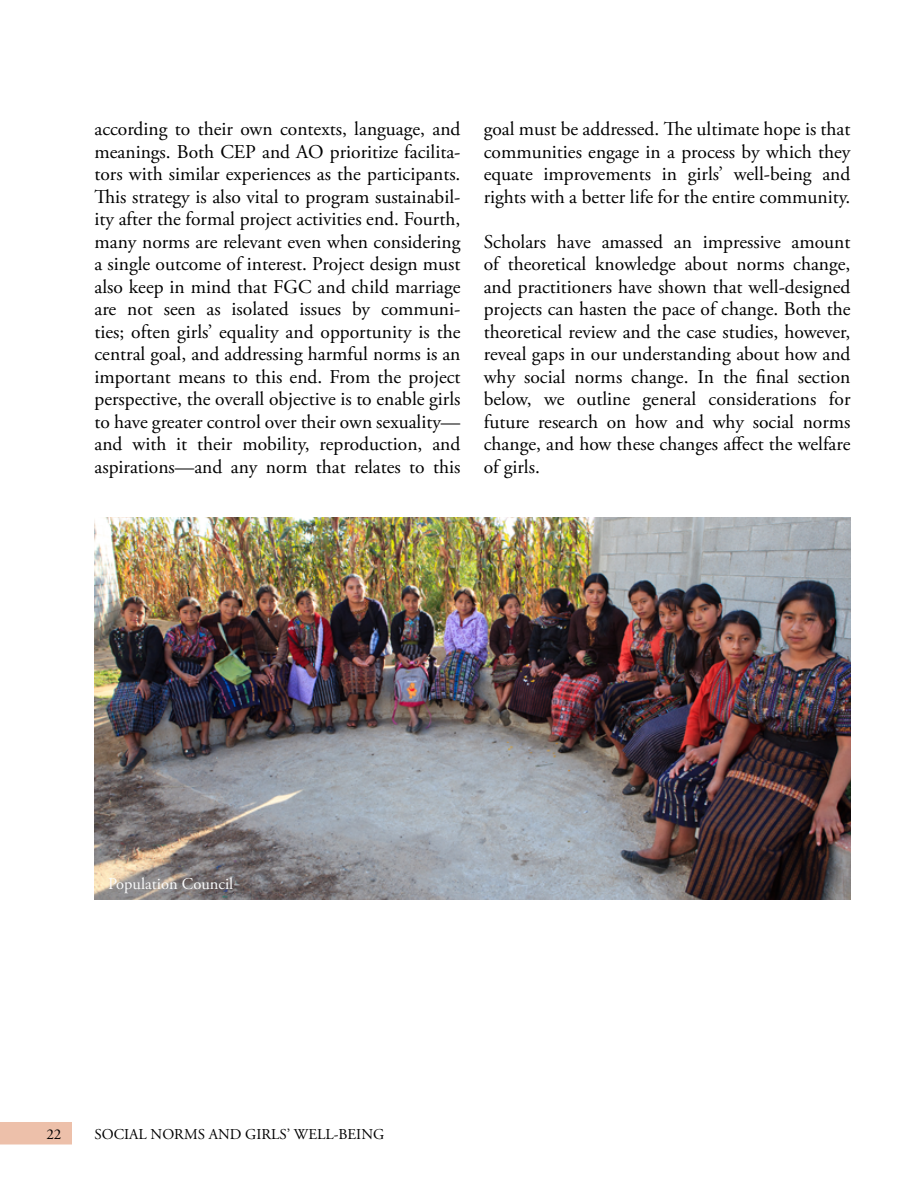
<style>
.page{position:relative;width:918px;height:1188px;background:#fff}
.page>*{position:absolute;margin:0;border:0;box-sizing:border-box;transform-origin:0 0}
.t1{font:19.5px/22.5px "Adobe Garamond Pro";color:#000;text-align:justify}
.t2{font:16.5px "Adobe Garamond Pro";color:#f9f9f9}
.t3{font:15px "Adobe Garamond Pro";color:#000}
</style>
<div class="page">
<div style="left:0;top:1122px;width:72px;height:22px;background:#edc0aa"></div>
<img style="left:94px;top:517px;width:756px;height:383px">
<p class="t1" style="left:94px;top:118px;width:368px">according to their own contexts, language, and meanings. Both CEP and AO prioritize facilita&shy;tors with similar experiences as the participants.<br>This strategy is also vital to program sustainabil&shy;ity after the formal project activities end. Fourth, many norms are relevant even when considering a single outcome of interest. Project design must also keep in mind that FGC and child marriage are not seen as isolated issues by communi&shy;ties; often girls’ equality and opportunity is the central goal, and addressing harmful norms is an important means to this end. From the project perspective, the overall objective is to enable girls to have greater control over their own sexuality— and with it their mobility, reproduction, and aspirations—and any norm that relates to this</p>
<p class="t1" style="left:484px;top:118px;width:368px">goal must be addressed. The ultimate hope is that communities engage in a process by which they equate improvements in girls’ well-being and rights with a better life for the entire community.</p>
<p class="t1" style="left:484px;top:231px;width:368px">Scholars have amassed an impressive amount of theoretical knowledge about norms change, and practitioners have shown that well-designed projects can hasten the pace of change. Both the theoretical review and the case studies, however, reveal gaps in our understanding about how and why social norms change. In the final section below, we outline general considerations for future research on how and why social norms change, and how these changes affect the welfare of girls.</p>
<p class="t2" style="left:108px;top:874px;width:127px">Population Council</p>
<p class="t3" style="left:46px;top:1125px;width:16px">22</p>
<p class="t3" style="left:94px;top:1125px;width:291px">SOCIAL NORMS AND GIRLS’ WELL-BEING</p>
</div>
